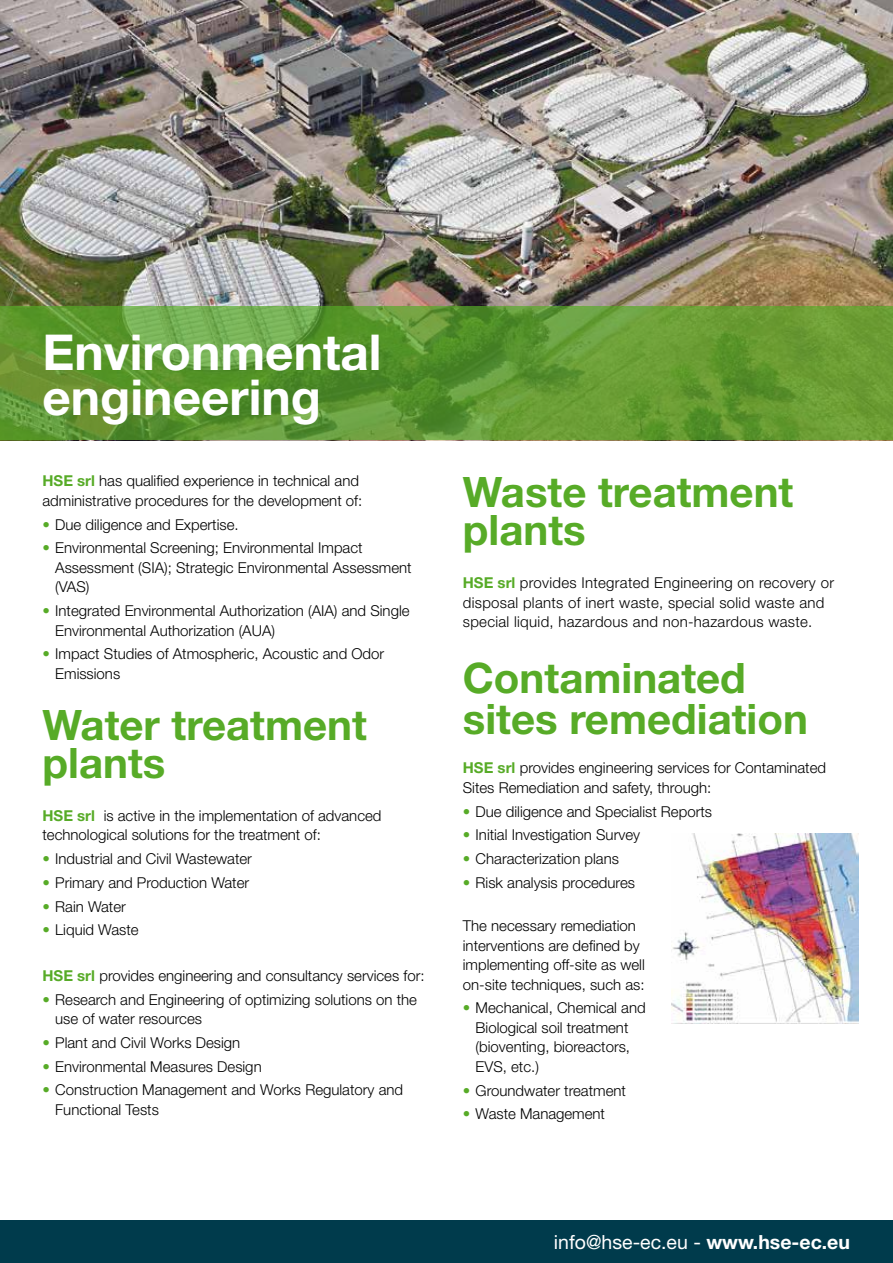
<style>
.page{position:relative;width:893px;height:1263px;background:#fff}
.page>*{position:absolute;margin:0;border:0;box-sizing:border-box;transform-origin:0 0}
.t1{font:700 49.5px/45px "Helvetica Neue";color:#fff}
.t2{font:700 42px/37.5px "Helvetica Neue";color:#57ab27}
.t3{font:19.5px "Helvetica Neue";color:#fff}
.t4{font:300 15px/19.5px "Helvetica Neue";color:#000}
.t5{font:300 15px/19.5px "Helvetica Neue";letter-spacing:.02em;color:#000}
.s1{font-weight:700;color:#57ab27}
.s2{color:#57ab27}
.s3{font-weight:700}
</style>
<div class="page">
<img style="left:0;top:0;width:893px;height:306px">
<img style="left:672px;top:834px;width:187px;height:189px">
<div style="left:0;top:1220px;width:893px;height:43px;background:#003b4c"></div>
<svg style="left:0;top:306px;width:893px;height:134px;background:#629934"></svg>
<h1 class="t1" style="left:43px;top:329px;width:341px">Environmental engineering</h1>
<p class="t4" style="left:43px;top:471px;width:321px"><span class="s1">HSE srl</span> has qualified experience in technical and administrative procedures for the development of:</p>
<p class="t4" style="left:43px;top:514px;width:198px"><span class="s2">•</span> Due diligence and Expertise.</p>
<p class="t4" style="left:55px;top:538px;width:358px;text-indent:-13px"><span class="s2">•</span> Environmental Screening; Environmental Impact<br>Assessment (SIA); Strategic Environmental Assessment (VAS)</p>
<p class="t4" style="left:55px;top:601px;width:356px;text-indent:-13px"><span class="s2">•</span> Integrated Environmental Authorization (AIA) and Single<br>Environmental Authorization (AUA)</p>
<p class="t4" style="left:55px;top:644px;width:330px;text-indent:-13px"><span class="s2">•</span> Impact Studies of Atmospheric, Acoustic and Odor<br>Emissions</p>
<h2 class="t2" style="left:43px;top:705px;width:326px">Water treatment plants</h2>
<p class="t4" style="left:43px;top:805px;width:340px"><span class="s1">HSE srl</span> is active in the implementation of advanced technological solutions for the treatment of:</p>
<p class="t4" style="left:43px;top:849px;width:211px"><span class="s2">•</span> Industrial and Civil Wastewater</p>
<p class="t4" style="left:43px;top:872px;width:208px"><span class="s2">•</span> Primary and Production Water</p>
<p class="t4" style="left:43px;top:896px;width:85px"><span class="s2">•</span> Rain Water</p>
<p class="t4" style="left:43px;top:920px;width:98px"><span class="s2">•</span> Liquid Waste</p>
<p class="t4" style="left:43px;top:965px;width:384px"><span class="s1">HSE srl</span> provides engineering and consultancy services for:</p>
<p class="t4" style="left:55px;top:989px;width:363px;text-indent:-13px"><span class="s2">•</span> Research and Engineering of optimizing solutions on the use of water resources</p>
<p class="t4" style="left:43px;top:1032px;width:199px"><span class="s2">•</span> Plant and Civil Works Design</p>
<p class="t4" style="left:43px;top:1056px;width:221px"><span class="s2">•</span> Environmental Measures Design</p>
<p class="t4" style="left:55px;top:1080px;width:349px;text-indent:-13px"><span class="s2">•</span> Construction Management and Works Regulatory and<br>Functional Tests</p>
<h2 class="t2" style="left:463px;top:473px;width:332px">Waste treatment plants</h2>
<p class="t5" style="left:463px;top:573px;width:373px"><span class="s1">HSE srl</span> provides Integrated Engineering on recovery or disposal plants of inert waste, special solid waste and special liquid, hazardous and non-hazardous waste.</p>
<h2 class="t2" style="left:463px;top:656px;width:347px;line-height:41.7px">Contaminated sites remediation</h2>
<p class="t4" style="left:463px;top:758px;width:365px"><span class="s1">HSE srl</span> provides engineering services for Contaminated<br>Sites Remediation and safety, through:</p>
<p class="t4" style="left:463px;top:801px;width:251px"><span class="s2">•</span> Due diligence and Specialist Reports</p>
<p class="t4" style="left:463px;top:825px;width:179px"><span class="s2">•</span> Initial Investigation Survey</p>
<p class="t4" style="left:463px;top:849px;width:158px"><span class="s2">•</span> Characterization plans</p>
<p class="t4" style="left:463px;top:872px;width:174px"><span class="s2">•</span> Risk analysis procedures</p>
<p class="t4" style="left:463px;top:916px;width:183px">The necessary remediation interventions are defined by implementing off-site as well on-site techniques, such as:</p>
<p class="t4" style="left:476px;top:998px;width:172px;text-indent:-13px"><span class="s2">•</span> Mechanical, Chemical and<br>Biological soil treatment (bioventing, bioreactors,<br>EVS, etc.)</p>
<p class="t4" style="left:463px;top:1080px;width:165px"><span class="s2">•</span> Groundwater treatment</p>
<p class="t4" style="left:463px;top:1104px;width:144px"><span class="s2">•</span> Waste Management</p>
<h3 class="t3" style="left:554px;top:1231px;width:298px">info@hse-ec.eu - <span class="s3">www.hse-ec.eu</span></h3>
</div>
